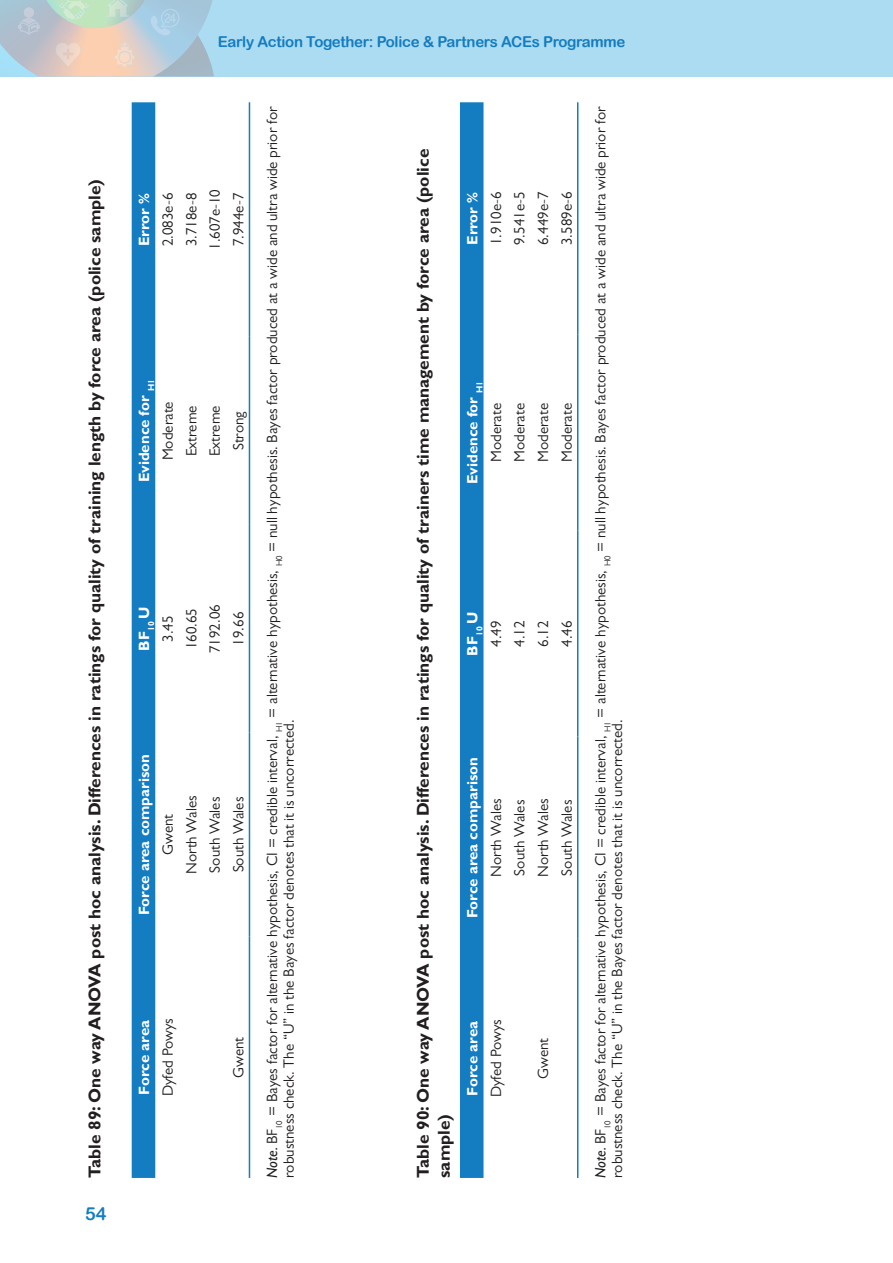
<style>
.page{position:relative;width:893px;height:1263px;background:#fff}
.page>*{position:absolute;margin:0;border:0;box-sizing:border-box;transform-origin:0 0}
.t1{font:18px "Arial Rounded MT Bold";color:#147cc1}
.t2{font:700 17.25px/21px "Gill Sans";color:#231f20}
.t3{font:15px/16.5px "Gill Sans";color:#231f20}
.t4{font:700 15px "Gill Sans";color:#fff}
.t5{font:15px "Arial Rounded MT Bold";letter-spacing:-.02em;color:#147cc1}
.s1{font-style:italic}
</style>
<div class="page">
<div style="left:0;top:0;width:893px;height:77px;background:#abdcf1"></div>
<svg style="left:0;top:0;width:214px;height:77px"></svg>
<img style="left:114px;top:42px;width:21px;height:26px">
<div style="left:132px;top:102px;width:23px;height:1076px;background:#147cc1"></div>
<hr style="left:249px;top:937px;width:1px;height:241px;background:#147cc1">
<hr style="left:249px;top:733px;width:1px;height:204px;background:#147cc1">
<hr style="left:249px;top:525px;width:1px;height:208px;background:#147cc1">
<hr style="left:249px;top:337px;width:1px;height:188px;background:#147cc1">
<hr style="left:249px;top:102px;width:1px;height:235px;background:#147cc1">
<div style="left:460px;top:102px;width:24px;height:1076px;background:#147cc1"></div>
<hr style="left:577px;top:939px;width:1px;height:239px;background:#147cc1">
<hr style="left:577px;top:736px;width:1px;height:203px;background:#147cc1">
<hr style="left:577px;top:531px;width:1px;height:205px;background:#147cc1">
<hr style="left:577px;top:335px;width:1px;height:196px;background:#147cc1">
<hr style="left:577px;top:102px;width:1px;height:233px;background:#147cc1">
<p class="t2" style="left:84px;top:1178px;width:1000px;rotate:-90deg">Table 89: One way ANOVA post hoc analysis. Differences in ratings for quality of training length by force area (police sample)</p>
<p class="t1" style="left:85px;top:1203px;width:23px">54</p>
<p class="t5" style="left:218px;top:32px;width:409px">Early Action Together: Police &amp; Partners ACEs Programme</p>
<p class="t4" style="left:135px;top:246px;width:55px;rotate:-90deg">Error %</p>
<p class="t3" style="left:159px;top:246px;width:55px;rotate:-90deg">2.083e-6</p>
<p class="t3" style="left:183px;top:246px;width:55px;rotate:-90deg">3.718e-8</p>
<p class="t3" style="left:207px;top:250px;width:62px;rotate:-90deg">1.607e-10</p>
<p class="t3" style="left:230px;top:246px;width:55px;rotate:-90deg">7.944e-7</p>
<p class="t4" style="left:135px;top:482px;width:105px;rotate:-90deg">Evidence for <sub>H1</sub></p>
<p class="t3" style="left:159px;top:460px;width:60px;rotate:-90deg">Moderate</p>
<p class="t3" style="left:183px;top:456px;width:52px;rotate:-90deg">Extreme</p>
<p class="t3" style="left:207px;top:456px;width:52px;rotate:-90deg">Extreme</p>
<p class="t3" style="left:230px;top:450px;width:40px;rotate:-90deg">Strong</p>
<p class="t4" style="left:135px;top:651px;width:45px;rotate:-90deg">BF<sub>10</sub> U</p>
<p class="t3" style="left:159px;top:642px;width:28px;rotate:-90deg">3.45</p>
<p class="t3" style="left:183px;top:649px;width:43px;rotate:-90deg">160.65</p>
<p class="t3" style="left:207px;top:653px;width:50px;rotate:-90deg">7192.06</p>
<p class="t3" style="left:230px;top:645px;width:35px;rotate:-90deg">19.66</p>
<p class="t4" style="left:135px;top:915px;width:162px;rotate:-90deg">Force area comparison</p>
<p class="t3" style="left:159px;top:855px;width:42px;rotate:-90deg">Gwent</p>
<p class="t3" style="left:183px;top:874px;width:80px;rotate:-90deg">North Wales</p>
<p class="t3" style="left:207px;top:872px;width:77px;rotate:-90deg">South Wales</p>
<p class="t3" style="left:230px;top:872px;width:77px;rotate:-90deg">South Wales</p>
<p class="t4" style="left:135px;top:1094px;width:76px;rotate:-90deg">Force area</p>
<p class="t3" style="left:159px;top:1096px;width:80px;rotate:-90deg">Dyfed Powys</p>
<p class="t3" style="left:230px;top:1078px;width:42px;rotate:-90deg">Gwent</p>
<p class="t3" style="left:264px;top:1178px;width:1073px;rotate:-90deg"><span class="s1">Note.</span> BF<sub>10</sub> = Bayes factor for alternative hypothesis, CI = credible interval, <sub>H1</sub> = alternative hypothesis, <sub>H0</sub> = null hypothesis. Bayes factor produced at a wide and ultra wide prior for robustness check. The “U” in the Bayes factor denotes that it is uncorrected.</p>
<p class="t2" style="left:412px;top:1178px;width:1030px;rotate:-90deg">Table 90: One way ANOVA post hoc analysis. Differences in ratings for quality of trainers time management by force area (police sample)</p>
<p class="t4" style="left:464px;top:245px;width:55px;rotate:-90deg">Error %</p>
<p class="t3" style="left:488px;top:245px;width:55px;rotate:-90deg">1.910e-6</p>
<p class="t3" style="left:511px;top:245px;width:55px;rotate:-90deg">9.541e-5</p>
<p class="t3" style="left:535px;top:245px;width:55px;rotate:-90deg">6.449e-7</p>
<p class="t3" style="left:558px;top:245px;width:55px;rotate:-90deg">3.589e-6</p>
<p class="t4" style="left:464px;top:484px;width:105px;rotate:-90deg">Evidence for <sub>H1</sub></p>
<p class="t3" style="left:488px;top:462px;width:60px;rotate:-90deg">Moderate</p>
<p class="t3" style="left:511px;top:462px;width:60px;rotate:-90deg">Moderate</p>
<p class="t3" style="left:535px;top:462px;width:60px;rotate:-90deg">Moderate</p>
<p class="t3" style="left:558px;top:462px;width:60px;rotate:-90deg">Moderate</p>
<p class="t4" style="left:464px;top:656px;width:45px;rotate:-90deg">BF<sub>10</sub> U</p>
<p class="t3" style="left:488px;top:647px;width:28px;rotate:-90deg">4.49</p>
<p class="t3" style="left:511px;top:647px;width:28px;rotate:-90deg">4.12</p>
<p class="t3" style="left:535px;top:647px;width:28px;rotate:-90deg">6.12</p>
<p class="t3" style="left:558px;top:647px;width:28px;rotate:-90deg">4.46</p>
<p class="t4" style="left:464px;top:918px;width:162px;rotate:-90deg">Force area comparison</p>
<p class="t3" style="left:488px;top:877px;width:80px;rotate:-90deg">North Wales</p>
<p class="t3" style="left:511px;top:875px;width:77px;rotate:-90deg">South Wales</p>
<p class="t3" style="left:535px;top:877px;width:80px;rotate:-90deg">North Wales</p>
<p class="t3" style="left:558px;top:875px;width:77px;rotate:-90deg">South Wales</p>
<p class="t4" style="left:464px;top:1095px;width:76px;rotate:-90deg">Force area</p>
<p class="t3" style="left:488px;top:1097px;width:80px;rotate:-90deg">Dyfed Powys</p>
<p class="t3" style="left:535px;top:1079px;width:42px;rotate:-90deg">Gwent</p>
<p class="t3" style="left:592px;top:1178px;width:1073px;rotate:-90deg"><span class="s1">Note.</span> BF<sub>10</sub> = Bayes factor for alternative hypothesis, CI = credible interval, <sub>H1</sub> = alternative hypothesis, <sub>H0</sub> = null hypothesis. Bayes factor produced at a wide and ultra wide prior for robustness check. The “U” in the Bayes factor denotes that it is uncorrected.</p>
</div>
